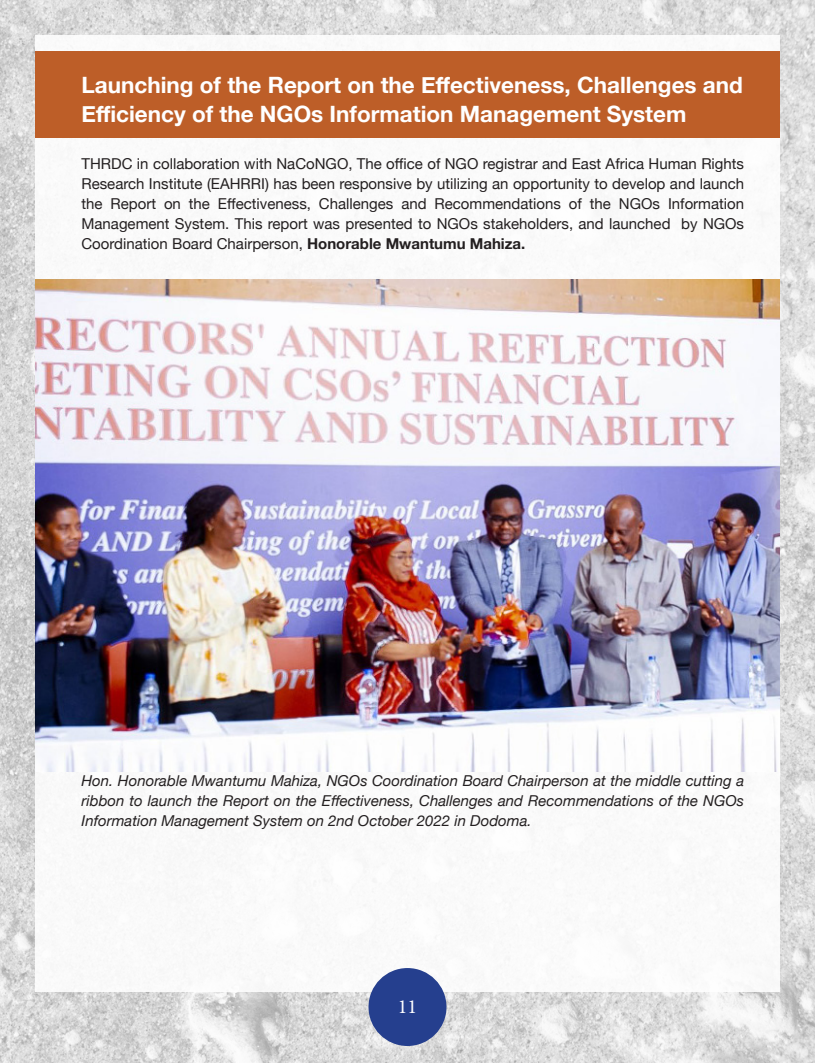
<style>
.page{position:relative;width:815px;height:1063px;background:#fff}
.page>*{position:absolute;margin:0;border:0;box-sizing:border-box;transform-origin:0 0}
.t1{font:700 22.5px/28.8px "Helvetica Neue";color:#fff}
.t2{font:20px "Minion Pro";color:#fff}
.t3{font:15px/20px "Helvetica Neue";color:#231f20;text-align:justify}
.t4{font:italic 15px/20px "Helvetica Neue";color:#231f20;text-align:justify}
.s1{font-weight:700}
</style>
<div class="page">
<img style="left:0;top:0;width:815px;height:1063px">
<div style="left:35px;top:35px;width:745px;height:957px;background:#fff"></div>
<div style="left:369px;top:968px;width:77px;height:78px;background:#253f8e;border-radius:50%"></div>
<div style="left:35px;top:51px;width:745px;height:87px;background:#bd5e28"></div>
<img style="left:35px;top:280px;width:745px;height:491px">
<p class="t1" style="left:81px;top:71px;width:663px">Launching of the Report on the Effectiveness, Challenges and<br>Efficiency of the NGOs Information Management System</p>
<p class="t3" style="left:81px;top:155px;width:664px">THRDC in collaboration with NaCoNGO, The office of NGO registrar and East Africa Human Rights Research Institute (EAHRRI) has been responsive by utilizing an opportunity to develop and launch the Report on the Effectiveness, Challenges and Recommendations of the NGOs Information Management System. This report was presented to NGOs stakeholders, and launched by NGOs Coordination Board Chairperson, <span class="s1">Honorable Mwantumu Mahiza.</span></p>
<p class="t4" style="left:81px;top:771px;width:664px">Hon. Honorable Mwantumu Mahiza, NGOs Coordination Board Chairperson at the middle cutting a ribbon to launch the Report on the Effectiveness, Challenges and Recommendations of the NGOs Information Management System on 2nd October 2022 in Dodoma.</p>
<h2 class="t2" style="left:398px;top:993px;width:21px">11</h2>
</div>
